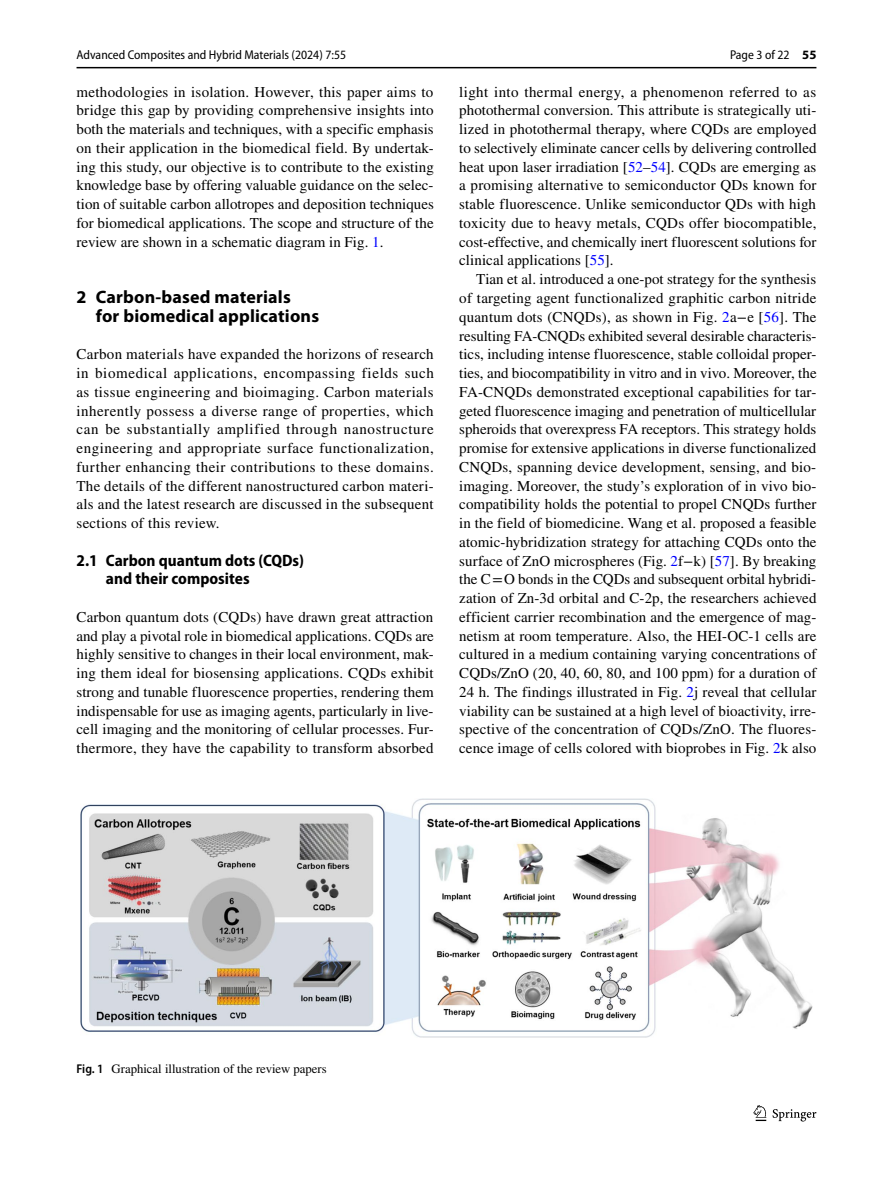
<style>
.page{position:relative;width:893px;height:1187px;background:#fff}
.page>*{position:absolute;margin:0;border:0;box-sizing:border-box;transform-origin:0 0}
.t1{font:700 18px/18.8px "Myriad Pro";letter-spacing:.01em;color:#000}
.t2{font:700 semi-condensed 16.5px/18.8px "Myriad Pro";color:#000}
.t3{font:15px/18.8px "STIX";letter-spacing:.005em;color:#000;text-align:justify}
.t4{font:semi-condensed 12.75px "Myriad Pro";color:#000}
.t5{font:12.75px "STIX";color:#000}
.s1{font-weight:700;font-stretch:normal}
.s2{color:#00f}
.s3{font-family:"Myriad Pro";font-weight:600;font-stretch:semi-condensed}
</style>
<div class="page">
<hr style="left:77px;top:67px;width:739px;height:1px;background:#000">
<svg style="left:753px;top:1105px;width:13px;height:15px"></svg>
<svg style="left:773px;top:1109px;width:43px;height:12px"></svg>
<img style="left:80px;top:798px;width:732px;height:239px">
<p class="t4" style="left:77px;top:48px;width:271px">Advanced Composites and Hybrid Materials (2024) 7:55</p>
<p class="t4" style="left:730px;top:48px;width:88px">Page 3 of 22 <span class="s1">55</span></p>
<p class="t3" style="left:77px;top:83px;width:359px">methodologies in isolation. However, this paper aims to bridge this gap by providing comprehensive insights into both the materials and techniques, with a specific emphasis on their application in the biomedical field. By undertak&shy;ing this study, our objective is to contribute to the existing knowledge base by offering valuable guidance on the selec&shy;tion of suitable carbon allotropes and deposition techniques for biomedical applications. The scope and structure of the review are shown in a schematic diagram in Fig. <span class="s2">1</span>.</p>
<p class="t3" style="left:459px;top:83px;width:359px">light into thermal energy, a phenomenon referred to as photothermal conversion. This attribute is strategically uti&shy;lized in photothermal therapy, where CQDs are employed to selectively eliminate cancer cells by delivering controlled heat upon laser irradiation [<span class="s2">52</span>–<span class="s2">54</span>]. CQDs are emerging as a promising alternative to semiconductor QDs known for stable fluorescence. Unlike semiconductor QDs with high toxicity due to heavy metals, CQDs offer biocompatible, cost-effective, and chemically inert fluorescent solutions for clinical applications [<span class="s2">55</span>].</p>
<p class="t3" style="left:459px;top:271px;width:359px;text-indent:17px">Tian et al. introduced a one-pot strategy for the synthesis of targeting agent functionalized graphitic carbon nitride quantum dots (CNQDs), as shown in Fig. <span class="s2">2</span>a−e [<span class="s2">56</span>]. The resulting FA-CNQDs exhibited several desirable characteris&shy;tics, including intense fluorescence, stable colloidal proper&shy;ties, and biocompatibility in vitro and in vivo. Moreover, the FA-CNQDs demonstrated exceptional capabilities for tar&shy;geted fluorescence imaging and penetration of multicellular spheroids that overexpress FA receptors. This strategy holds promise for extensive applications in diverse functionalized CNQDs, spanning device development, sensing, and bio&shy;imaging. Moreover, the study’s exploration of in vivo bio&shy;compatibility holds the potential to propel CNQDs further in the field of biomedicine. Wang et al. proposed a feasible atomic-hybridization strategy for attaching CQDs onto the surface of ZnO microspheres (Fig. <span class="s2">2</span>f−k) [<span class="s2">57</span>]. By breaking the C=O bonds in the CQDs and subsequent orbital hybridi&shy;zation of Zn-3d orbital and C-2p, the researchers achieved efficient carrier recombination and the emergence of mag&shy;netism at room temperature. Also, the HEI-OC-1 cells are cultured in a medium containing varying concentrations of CQDs/ZnO (20, 40, 60, 80, and 100 ppm) for a duration of 24 h. The findings illustrated in Fig. <span class="s2">2</span>j reveal that cellular viability can be sustained at a high level of bioactivity, irre&shy;spective of the concentration of CQDs/ZnO. The fluores&shy;cence image of cells colored with bioprobes in Fig. <span class="s2">2</span>k also</p>
<p class="t1" style="left:96px;top:287px;width:225px;text-indent:-19px">2 Carbon‑based materials<br>for biomedical applications</p>
<p class="t3" style="left:77px;top:346px;width:359px">Carbon materials have expanded the horizons of research in biomedical applications, encompassing fields such as tissue engineering and bioimaging. Carbon materials inherently possess a diverse range of properties, which can be substantially amplified through nanostructure engineering and appropriate surface functionalization, further enhancing their contributions to these domains.<br>The details of the different nanostructured carbon materi&shy;als and the latest research are discussed in the subsequent sections of this review.</p>
<p class="t2" style="left:106px;top:551px;width:200px;text-indent:-29px">2.1 Carbon quantum dots (CQDs) and their composites</p>
<p class="t3" style="left:77px;top:608px;width:359px">Carbon quantum dots (CQDs) have drawn great attraction and play a pivotal role in biomedical applications. CQDs are highly sensitive to changes in their local environment, mak&shy;ing them ideal for biosensing applications. CQDs exhibit strong and tunable fluorescence properties, rendering them indispensable for use as imaging agents, particularly in live&shy;cell imaging and the monitoring of cellular processes. Fur&shy;thermore, they have the capability to transform absorbed</p>
<p class="t5" style="left:77px;top:1059px;width:252px"><span class="s3">Fig. 1</span> Graphical illustration of the review papers</p>
</div>
